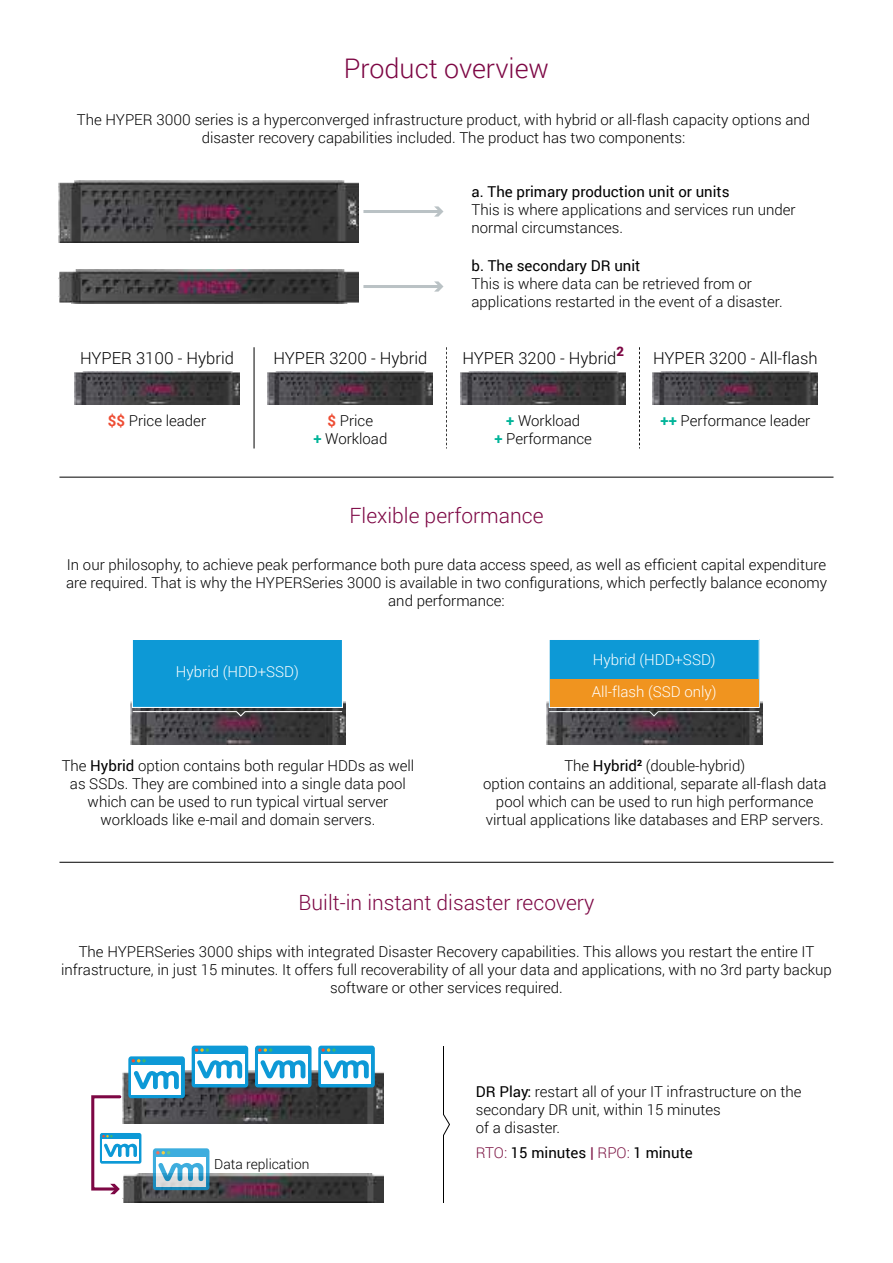
<style>
.page{position:relative;width:893px;height:1263px;background:#fff}
.page>*{position:absolute;margin:0;border:0;box-sizing:border-box;transform-origin:0 0}
.t1{font:300 27px "Roboto";color:#7d0744}
.t2{font:300 21px "Roboto";color:#7d0744}
.t3{font:300 16.5px "Roboto";color:#000}
.t4{font:300 15px/18px "Roboto";color:#000;text-align:center}
.t5{font:15px "Roboto";color:#000}
.t6{font:300 15px/32.1px "Roboto";color:#fff}
.t7{font:300 13.8px "Roboto";color:#000}
.t8{font:900 13.05px "Roboto";color:#7d0744}
.s1{font-weight:700;color:#ee4d34}
.s2{font-weight:700;color:#01b499}
.s3{font-weight:400}
.s4{font-weight:300;color:#7d1645}
.s5{font-weight:900;color:#7d1645}
</style>
<div class="page">
<img style="left:59px;top:181px;width:300px;height:61px">
<hr style="left:363px;top:210px;width:77px;height:3px;background:#bac2c5">
<svg style="left:434px;top:206px;width:9px;height:11px"></svg>
<img style="left:59px;top:269px;width:300px;height:35px">
<hr style="left:363px;top:285px;width:77px;height:3px;background:#bac2c5">
<svg style="left:434px;top:281px;width:9px;height:11px"></svg>
<img style="left:547px;top:701px;width:215px;height:43px">
<div style="left:549px;top:639px;width:210px;height:68px;background:#0d99d6"></div>
<div style="left:549px;top:639px;width:211px;height:69px;border:1px solid #fff"></div>
<div style="left:550px;top:679px;width:209px;height:28px;background:#f0941f"></div>
<svg style="left:548px;top:710px;width:212px;height:7px"></svg>
<img style="left:130px;top:701px;width:216px;height:43px">
<div style="left:132px;top:639px;width:210px;height:68px;background:#0d99d6"></div>
<div style="left:132px;top:639px;width:211px;height:69px;border:1px solid #fff"></div>
<svg style="left:132px;top:710px;width:211px;height:7px"></svg>
<hr style="left:59px;top:862px;width:774px;height:1px;background:#000">
<hr style="left:59px;top:477px;width:774px;height:1px;background:#000">
<img style="left:242px;top:1070px;width:141px;height:53px">
<img style="left:122px;top:1173px;width:261px;height:30px">
<div style="left:255px;top:1046px;width:57px;height:41px;background:#0d99d6;border-radius:3px"></div>
<div style="left:258px;top:1054px;width:50px;height:30px;background:#fff"></div>
<svg style="left:258px;top:1048px;width:14px;height:4px"></svg>
<svg style="left:260px;top:1060px;width:45px;height:19px"></svg>
<div style="left:318px;top:1046px;width:57px;height:41px;background:#0d99d6;border-radius:3px"></div>
<div style="left:321px;top:1054px;width:50px;height:30px;background:#fff"></div>
<svg style="left:322px;top:1048px;width:14px;height:4px"></svg>
<svg style="left:323px;top:1060px;width:46px;height:19px"></svg>
<div style="left:192px;top:1046px;width:56px;height:41px;background:#0d99d6;border-radius:3px"></div>
<div style="left:195px;top:1054px;width:49px;height:30px;background:#fff"></div>
<svg style="left:195px;top:1048px;width:14px;height:4px"></svg>
<div style="left:128px;top:1056px;width:57px;height:42px;background:#0d99d6;border-radius:3px"></div>
<svg style="left:91px;top:1059px;width:151px;height:135px"></svg>
<img style="left:75px;top:371px;width:165px;height:34px">
<img style="left:268px;top:371px;width:165px;height:34px">
<img style="left:461px;top:371px;width:165px;height:34px">
<img style="left:653px;top:371px;width:165px;height:34px">
<svg style="left:639px;top:348px;width:1px;height:100px"></svg>
<hr style="left:254px;top:348px;width:1px;height:100px;background:#000">
<svg style="left:443px;top:1046px;width:7px;height:157px"></svg>
<h1 class="t1" style="left:344px;top:56px;width:207px">Product overview</h1>
<p class="t4" style="left:77px;top:111px;width:735px">The HYPER 3000 series is a hyperconverged infrastructure product, with hybrid or all-flash capacity options and disaster recovery capabilities included. The product has two components:</p>
<p class="t5" style="left:471px;top:185px;width:260px">a. The primary production unit or units</p>
<p class="t4" style="left:471px;top:202px;width:326px;text-align:left">This is where applications and services run under normal circumstances.</p>
<p class="t5" style="left:471px;top:260px;width:170px">b. The secondary DR unit</p>
<p class="t4" style="left:471px;top:276px;width:313px;text-align:left">This is where data can be retrieved from or applications restarted in the event of a disaster.</p>
<p class="t3" style="left:80px;top:351px;width:155px">HYPER 3100 - Hybrid</p>
<p class="t4" style="left:108px;top:412px;width:100px"><span class="s1">$$</span> Price leader</p>
<p class="t3" style="left:273px;top:351px;width:155px">HYPER 3200 - Hybrid</p>
<p class="t4" style="left:313px;top:412px;width:76px"><span class="s1">$</span> Price<br><span class="s2">+</span> Workload</p>
<p class="t3" style="left:462px;top:351px;width:155px">HYPER 3200 - Hybrid</p>
<p class="t8" style="left:616px;top:347px;width:9px">2</p>
<p class="t4" style="left:494px;top:411px;width:99px"><span class="s2">+</span> Workload<br><span class="s2">+</span> Performance</p>
<p class="t3" style="left:653px;top:351px;width:166px">HYPER 3200 - All-flash</p>
<p class="t4" style="left:661px;top:412px;width:151px"><span class="s2">++</span> Performance leader</p>
<h2 class="t2" style="left:349px;top:506px;width:195px">Flexible performance</h2>
<p class="t4" style="left:66px;top:555px;width:762px">In our philosophy, to achieve peak performance both pure data access speed, as well as efficient capital expenditure are required. That is why the HYPERSeries 3000 is available in two configurations, which perfectly balance economy and performance:</p>
<p class="t6" style="left:176px;top:657px;width:124px">Hybrid (HDD+SSD)</p>
<p class="t6" style="left:592px;top:644px;width:126px">Hybrid (HDD+SSD)<br>All-flash (SSD only)</p>
<p class="t4" style="left:62px;top:758px;width:354px">The <span class="s3">Hybrid</span> option contains both regular HDDs as well as SSDs. They are combined into a single data pool which can be used to run typical virtual server workloads like e-mail and domain servers.</p>
<p class="t4" style="left:483px;top:758px;width:345px">The <span class="s3">Hybrid</span><sup>2</sup> (double-hybrid)<br>option contains an additional, separate all-flash data pool which can be used to run high performance virtual applications like databases and ERP servers.</p>
<h2 class="t2" style="left:299px;top:893px;width:297px">Built-in instant disaster recovery</h2>
<p class="t4" style="left:61px;top:944px;width:772px">The HYPERSeries 3000 ships with integrated Disaster Recovery capabilities. This allows you restart the entire IT infrastructure, in just 15 minutes. It offers full recoverability of all your data and applications, with no 3rd party backup software or other services required.</p>
<p class="t7" style="left:214px;top:1158px;width:97px">Data replication</p>
<p class="t4" style="left:476px;top:1083px;width:327px;text-align:left"><span class="s3">DR Play:</span> restart all of your IT infrastructure on the secondary DR unit, within 15 minutes<br>of a disaster.</p>
<p class="t5" style="left:476px;top:1146px;width:218px"><span class="s4">RTO:</span> 15 minutes <span class="s5">|</span> <span class="s4">RPO:</span> 1 minute</p>
</div>
